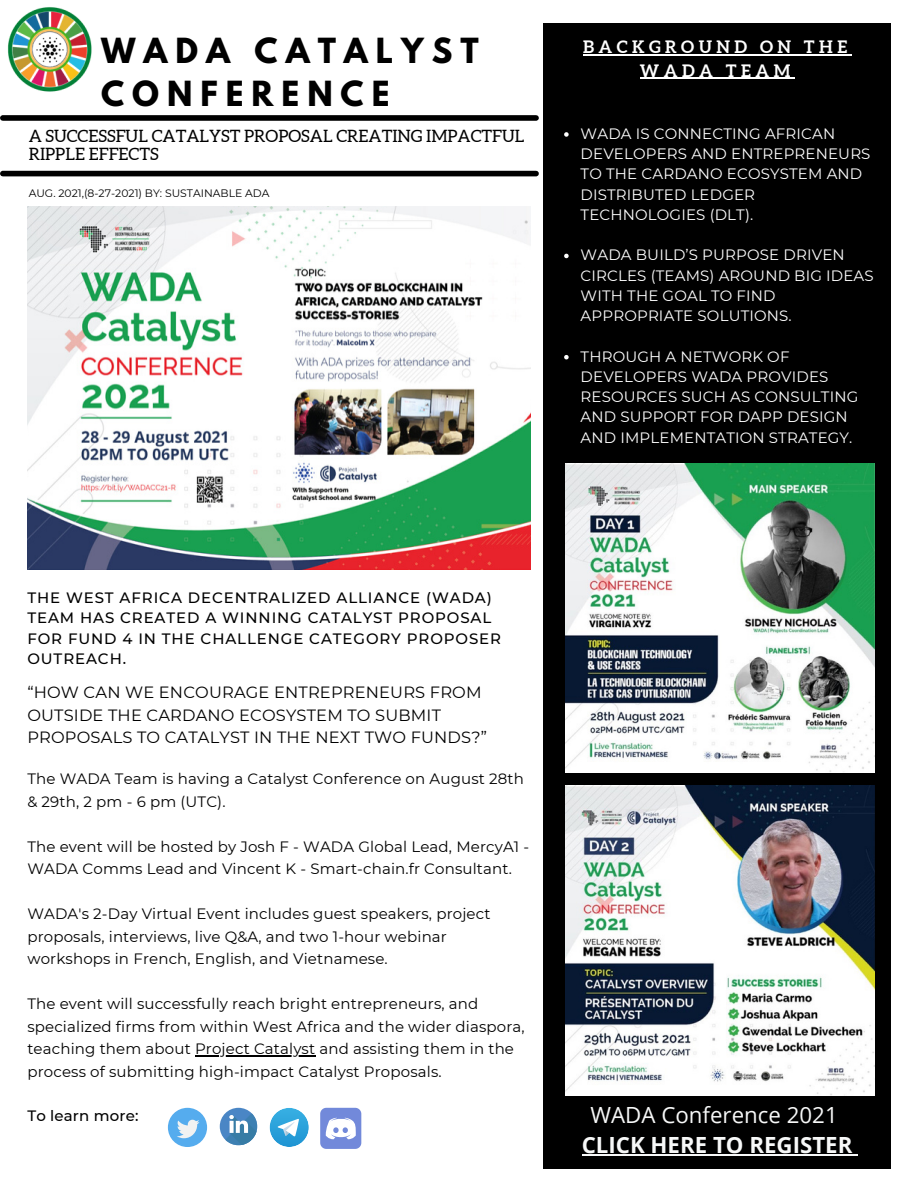
<style>
.page{position:relative;width:918px;height:1188px;background:#fff}
.page>*{position:absolute;margin:0;border:0;box-sizing:border-box;transform-origin:0 0}
.t1{font:700 30.75px/42.8px "League Spartan";letter-spacing:.26em;color:#000}
.t2{font:700 22.2px "Open Sans";color:#f7f8f8}
.t3{font:22.2px "Open Sans";color:#f7f8f8}
.t4{font:17.1px/18.1px "Aleo";color:#000}
.t5{font:700 17.1px/23.7px "Aleo";letter-spacing:.26em;color:#fff;text-align:center}
.t6{font:16.35px/22.5px "Montserrat";letter-spacing:.01em;color:#000}
.t7{font:15px/22.5px "Montserrat";letter-spacing:.01em;color:#000}
.t8{font:15px/20.2px "Montserrat";letter-spacing:.01em;color:#fff}
.t9{font:500 15px/20.2px "Montserrat";letter-spacing:.06em;color:#000}
.t10{font:500 15px "Montserrat";letter-spacing:.01em;color:#000}
.t11{font:10.8px "Montserrat";color:#000}
</style>
<div class="page">
<img style="left:27px;top:207px;width:503px;height:362px">
<div style="left:543px;top:23px;width:348px;height:1145px;background:#000"></div>
<img style="left:7px;top:7px;width:85px;height:85px">
<img style="left:565px;top:463px;width:310px;height:309px">
<img style="left:565px;top:785px;width:310px;height:311px">
<hr style="left:195px;top:1055px;width:120px;height:1px;background:#000">
<div style="left:3px;top:115px;width:533px;height:6px;background:#000"></div>
<div style="left:220px;top:1108px;width:37px;height:37px;background:#4a86c5;border-radius:50%"></div>
<svg style="left:225px;top:1113px;width:33px;height:33px"></svg>
<div style="left:168px;top:1108px;width:39px;height:39px;background:#55acee;border-radius:50%"></div>
<svg style="left:177px;top:1120px;width:23px;height:18px"></svg>
<div style="left:3px;top:171px;width:533px;height:5px;background:#000"></div>
<div style="left:270px;top:1108px;width:39px;height:39px;background:linear-gradient(to bottom,#38afe3,#2396d3);border-radius:50%"></div>
<svg style="left:278px;top:1119px;width:21px;height:18px"></svg>
<svg style="left:320px;top:1108px;width:41px;height:41px"></svg>
<svg style="left:564px;top:132px;width:5px;height:5px"></svg>
<svg style="left:564px;top:254px;width:5px;height:4px"></svg>
<svg style="left:564px;top:355px;width:5px;height:4px"></svg>
<hr style="left:583px;top:54px;width:269px;height:1px;background:#fff">
<hr style="left:640px;top:78px;width:155px;height:1px;background:#fff">
<hr style="left:582px;top:1154px;width:270px;height:1px;background:#f7f8f8">
<p class="t1" style="left:101px;top:33px;width:379px">WADA CATALYST<br>CONFERENCE</p>
<p class="t4" style="left:29px;top:127px;width:497px">A SUCCESSFUL CATALYST PROPOSAL CREATING IMPACTFUL<br>RIPPLE EFFECTS</p>
<p class="t11" style="left:29px;top:186px;width:242px">AUG. 2021,(8-27-2021) BY: SUSTAINABLE ADA</p>
<p class="t5" style="left:583px;top:35px;width:266px">BACKGROUND ON THE<br>WADA TEAM</p>
<p class="t8" style="left:581px;top:123px;width:291px">WADA IS CONNECTING AFRICAN<br>DEVELOPERS AND ENTREPRENEURS<br>TO THE CARDANO ECOSYSTEM AND<br>DISTRIBUTED LEDGER<br>TECHNOLOGIES (DLT).</p>
<p class="t8" style="left:581px;top:245px;width:295px">WADA BUILD’S PURPOSE DRIVEN<br>CIRCLES (TEAMS) AROUND BIG IDEAS<br>WITH THE GOAL TO FIND<br>APPROPRIATE SOLUTIONS.</p>
<p class="t8" style="left:581px;top:346px;width:279px">THROUGH A NETWORK OF<br>DEVELOPERS WADA PROVIDES<br>RESOURCES SUCH AS CONSULTING<br>AND SUPPORT FOR DAPP DESIGN<br>AND IMPLEMENTATION STRATEGY.</p>
<p class="t9" style="left:27px;top:588px;width:475px">THE WEST AFRICA DECENTRALIZED ALLIANCE (WADA)<br>TEAM HAS CREATED A WINNING CATALYST PROPOSAL FOR FUND 4 IN THE CHALLENGE CATEGORY PROPOSER OUTREACH.</p>
<p class="t6" style="left:27px;top:681px;width:461px">“HOW CAN WE ENCOURAGE ENTREPRENEURS FROM<br>OUTSIDE THE CARDANO ECOSYSTEM TO SUBMIT<br>PROPOSALS TO CATALYST IN THE NEXT TWO FUNDS?”</p>
<p class="t7" style="left:27px;top:768px;width:498px">The WADA Team is having a Catalyst Conference on August 28th &amp; 29th, 2 pm - 6 pm (UTC).</p>
<p class="t7" style="left:27px;top:835px;width:503px">The event will be hosted by Josh F - WADA Global Lead, MercyA1 -<br>WADA Comms Lead and Vincent K - Smart-chain.fr Consultant.</p>
<p class="t7" style="left:27px;top:903px;width:465px">WADA's 2-Day Virtual Event includes guest speakers, project proposals, interviews, live Q&amp;A, and two 1-hour webinar workshops in French, English, and Vietnamese.</p>
<p class="t7" style="left:27px;top:993px;width:499px">The event will successfully reach bright entrepreneurs, and specialized firms from within West Africa and the wider diaspora, teaching them about Project Catalyst and assisting them in the process of submitting high-impact Catalyst Proposals.</p>
<p class="t10" style="left:27px;top:1106px;width:113px">To learn more:</p>
<p class="t3" style="left:591px;top:1099px;width:249px">WADA Conference 2021</p>
<p class="t2" style="left:582px;top:1129px;width:272px">CLICK HERE TO REGISTER</p>
</div>
